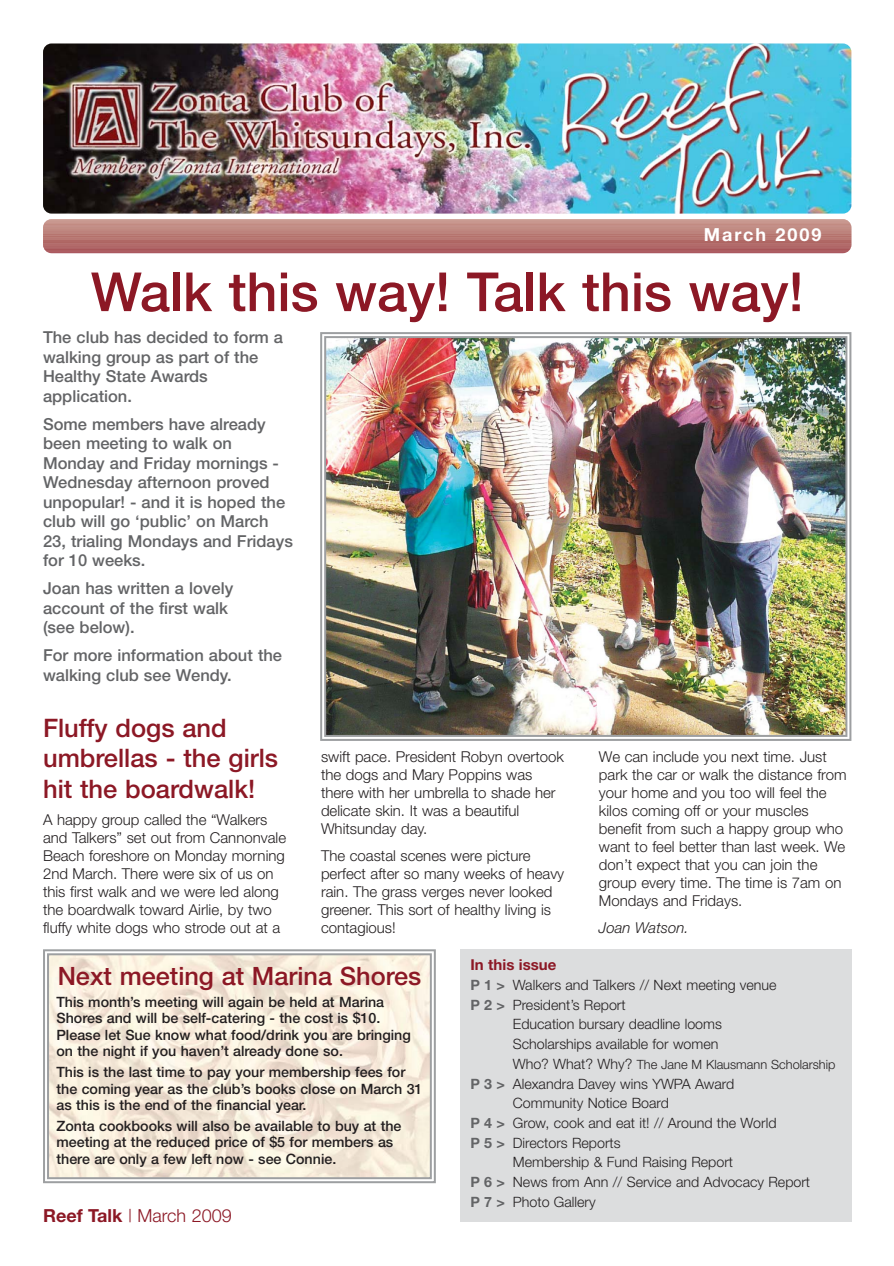
<style>
.page{position:relative;width:894px;height:1266px;background:#fff}
.page>*{position:absolute;margin:0;border:0;box-sizing:border-box;transform-origin:0 0}
.t1{font:500 54px "Helvetica Neue";color:#8c1825}
.t2{font:500 25.5px/30.6px "Helvetica Neue";color:#8c1825}
.t3{font:500 25.35px "Helvetica Neue";color:#8c1825}
.t4{font:300 18px "Helvetica Neue";color:#8c1825}
.t5{font:700 18px "Helvetica Neue";letter-spacing:.11em;color:#fff}
.t6{font:500 16.5px/19.5px "Helvetica Neue";color:#636466}
.t7{font:300 15px/18px "Helvetica Neue";color:#231f20}
.t8{font:italic 300 15px "Helvetica Neue";color:#231f20}
.t9{font:700 15px "Helvetica Neue";color:#8c1825}
.t10{font:500 14.25px/16.5px "Helvetica Neue";color:#231f20}
.t11{font:300 14.25px "Helvetica Neue";color:#231f20}
.t12{font:300 12.75px "Helvetica Neue";color:#231f20}
.s1{font-weight:700}
.s2{font-weight:700;color:#636466}
.s3{font-size:14.25px}
</style>
<div class="page">
<img style="left:43px;top:43px;width:809px;height:1179px">
<p class="t5" style="left:703px;top:228px;width:119px">March 2009</p>
<h1 class="t1" style="left:91px;top:273px;width:714px">Walk this way! Talk this way!</h1>
<p class="t6" style="left:43px;top:329px;width:241px">The club has decided to form a walking group as part of the<br>Healthy State Awards application.</p>
<p class="t6" style="left:43px;top:416px;width:251px">Some members have already been meeting to walk on<br>Monday and Friday mornings -<br>Wednesday afternoon proved unpopular! - and it is hoped the club will go ‘public’ on March<br>23, trialing Mondays and Fridays for 10 weeks.</p>
<p class="t6" style="left:43px;top:580px;width:192px">Joan has written a lovely account of the first walk (see below).</p>
<p class="t6" style="left:43px;top:647px;width:240px">For more information about the walking club see Wendy.</p>
<h2 class="t2" style="left:43px;top:715px;width:236px">Fluffy dogs and umbrellas - the girls hit the boardwalk!</h2>
<p class="t7" style="left:43px;top:811px;width:244px">A happy group called the “Walkers and Talkers” set out from Cannonvale Beach foreshore on Monday morning 2nd March. There were six of us on this first walk and we were led along the boardwalk toward Airlie, by two fluffy white dogs who strode out at a</p>
<p class="t7" style="left:321px;top:749px;width:244px">swift pace. President Robyn overtook the dogs and Mary Poppins was there with her umbrella to shade her delicate skin. It was a beautiful<br>Whitsunday day.</p>
<p class="t7" style="left:321px;top:848px;width:245px">The coastal scenes were picture perfect after so many weeks of heavy rain. The grass verges never looked greener. This sort of healthy living is contagious!</p>
<p class="t7" style="left:599px;top:749px;width:249px">We can include you next time. Just park the car or walk the distance from your home and you too will feel the kilos coming off or your muscles benefit from such a happy group who want to feel better than last week. We don’t expect that you can join the group every time. The time is 7am on<br>Mondays and Fridays.</p>
<p class="t8" style="left:599px;top:922px;width:91px">Joan Watson.</p>
<h3 class="t3" style="left:58px;top:967px;width:365px">Next meeting at Marina Shores</h3>
<p class="t10" style="left:56px;top:995px;width:356px">This month’s meeting will again be held at Marina Shores and will be self-catering - the cost is $10.<br>Please let Sue know what food/drink you are bringing on the night if you haven’t already done so.</p>
<p class="t10" style="left:56px;top:1065px;width:367px">This is the last time to pay your membership fees for the coming year as the club’s books close on March 31 as this is the end of the financial year.</p>
<p class="t10" style="left:56px;top:1119px;width:346px">Zonta cookbooks will also be available to buy at the meeting at the reduced price of $5 for members as there are only a few left now - see Connie.</p>
<p class="t4" style="left:43px;top:1209px;width:190px"><span class="s1">Reef Talk</span> | March 2009</p>
<p class="t9" style="left:470px;top:959px;width:88px">In this issue</p>
<p class="t11" style="left:470px;top:980px;width:308px"><span class="s2">P 1 &gt;</span> Walkers and Talkers // Next meeting venue</p>
<p class="t11" style="left:470px;top:999px;width:157px"><span class="s2">P 2 &gt;</span> President’s Report</p>
<p class="t11" style="left:513px;top:1019px;width:210px">Education bursary deadline looms</p>
<p class="t11" style="left:513px;top:1039px;width:207px">Scholarships available for women</p>
<p class="t12" style="left:512px;top:1060px;width:324px"><span class="s3">Who? What? Why?</span> The Jane M Klausmann Scholarship</p>
<p class="t11" style="left:470px;top:1078px;width:265px"><span class="s2">P 3 &gt;</span> Alexandra Davey wins YWPA Award</p>
<p class="t11" style="left:513px;top:1098px;width:157px">Community Notice Board</p>
<p class="t11" style="left:470px;top:1118px;width:307px"><span class="s2">P 4 &gt;</span> Grow, cook and eat it! // Around the World</p>
<p class="t11" style="left:470px;top:1137px;width:152px"><span class="s2">P 5 &gt;</span> Directors Reports</p>
<p class="t11" style="left:513px;top:1157px;width:222px">Membership &amp; Fund Raising Report</p>
<p class="t11" style="left:470px;top:1177px;width:341px"><span class="s2">P 6 &gt;</span> News from Ann // Service and Advocacy Report</p>
<p class="t11" style="left:470px;top:1197px;width:127px"><span class="s2">P 7 &gt;</span> Photo Gallery</p>
</div>
